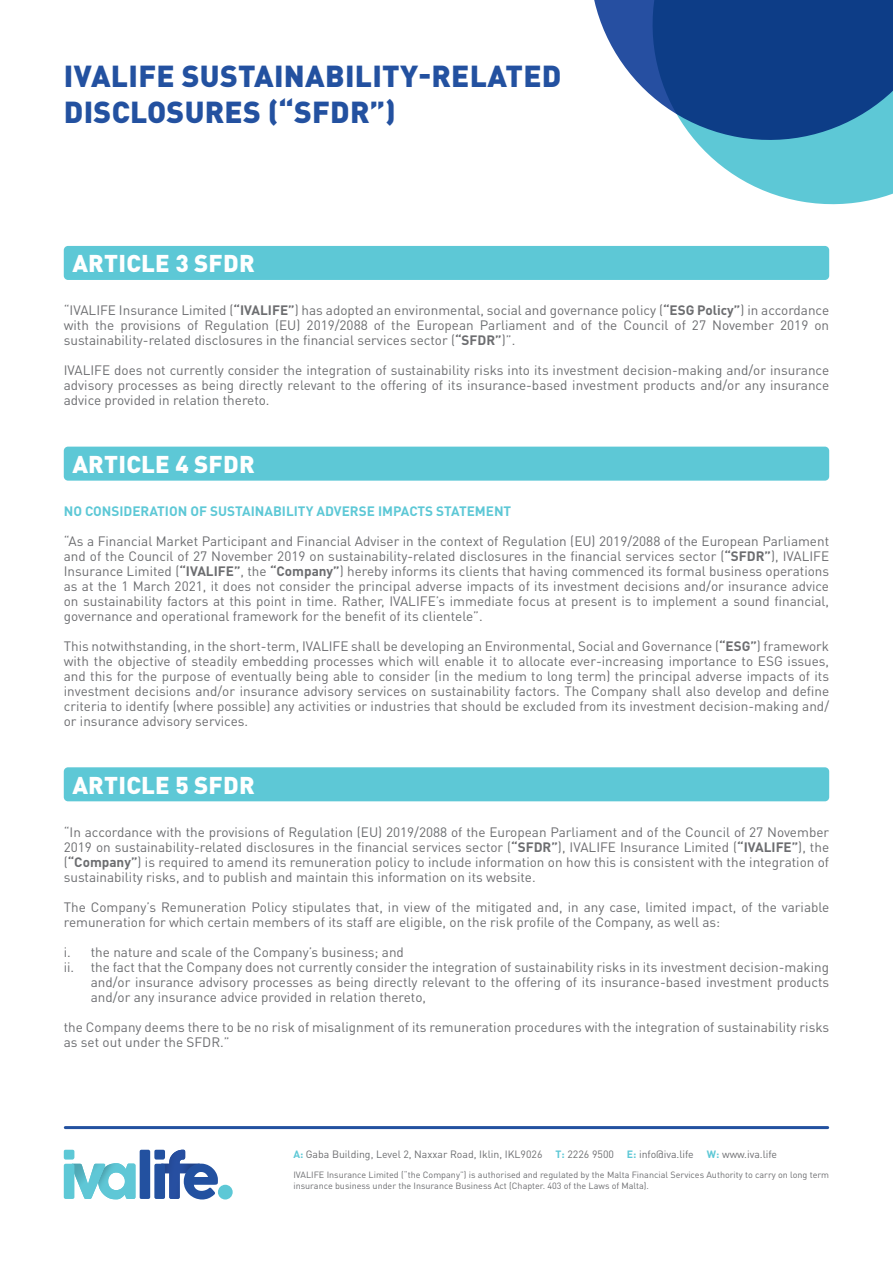
<style>
.page{position:relative;width:893px;height:1263px;background:#fff}
.page>*{position:absolute;margin:0;border:0;box-sizing:border-box;transform-origin:0 0}
.t1{font:900 30px/36px "DIN Pro";letter-spacing:.01em;color:#2351a0}
.t2{font:900 24px "DIN Pro";letter-spacing:.01em;color:#fff}
.t3{font:13.5px/15px "DIN Pro";color:#6c6d70;text-align:justify}
.t4{font:700 13.5px "DIN Pro";color:#5dc8d6}
.t5{font:10.5px "DIN Pro";color:#6c6d70}
.t6{font:9px/10.5px "DIN Pro";color:#6c6d70}
.s1{font-weight:700}
.s2{font-weight:700;color:#5dc8d6}
</style>
<div class="page">
<hr style="left:65px;top:1126px;width:763px;height:3px;background:#2351a0">
<div style="left:218px;top:1185px;width:15px;height:14px;background:#5dc8d6;border-radius:50%"></div>
<svg style="left:64px;top:1150px;width:154px;height:49px"></svg>
<div style="left:64px;top:246px;width:765px;height:34px;background:#5dc8d6;border-radius:4px"></div>
<div style="left:64px;top:447px;width:765px;height:34px;background:#5dc8d6;border-radius:4px"></div>
<div style="left:64px;top:767px;width:765px;height:34px;background:#5dc8d6;border-radius:4px"></div>
<svg style="left:708px;top:154px;width:185px;height:51px;fill:#5dc8d6"></svg>
<svg style="left:594px;top:0;width:299px;height:154px;fill:#0d3d87"></svg>
<p class="t1" style="left:64px;top:57px;width:499px">IVALIFE SUSTAINABILITY-RELATED<br>DISCLOSURES (“SFDR”)</p>
<p class="t2" style="left:72px;top:247px;width:184px">ARTICLE 3 SFDR</p>
<p class="t3" style="left:64px;top:302px;width:767px">“IVALIFE Insurance Limited (<span class="s1">“IVALIFE”</span>) has adopted an environmental, social and governance policy (<span class="s1">“ESG Policy”</span>) in accordance with the provisions of Regulation (EU) 2019/2088 of the European Parliament and of the Council of 27 November 2019 on sustainability-related disclosures in the financial services sector (<span class="s1">“SFDR”</span>)”.</p>
<p class="t3" style="left:64px;top:362px;width:767px">IVALIFE does not currently consider the integration of sustainability risks into its investment decision-making and/or insurance advisory processes as being directly relevant to the offering of its insurance-based investment products and/or any insurance advice provided in relation thereto.</p>
<p class="t2" style="left:72px;top:448px;width:184px">ARTICLE 4 SFDR</p>
<p class="t4" style="left:64px;top:502px;width:449px">NO CONSIDERATION OF SUSTAINABILITY ADVERSE IMPACTS STATEMENT</p>
<p class="t3" style="left:64px;top:533px;width:767px">“As a Financial Market Participant and Financial Adviser in the context of Regulation (EU) 2019/2088 of the European Parliament and of the Council of 27 November 2019 on sustainability-related disclosures in the financial services sector (<span class="s1">“SFDR”</span>), IVALIFE Insurance Limited (<span class="s1">“IVALIFE”</span>, the <span class="s1">“Company”</span>) hereby informs its clients that having commenced its formal business operations as at the 1 March 2021, it does not consider the principal adverse impacts of its investment decisions and/or insurance advice on sustainability factors at this point in time. Rather, IVALIFE’s immediate focus at present is to implement a sound financial, governance and operational framework for the benefit of its clientele”.</p>
<p class="t3" style="left:64px;top:638px;width:767px">This notwithstanding, in the short-term, IVALIFE shall be developing an Environmental, Social and Governance (<span class="s1">“ESG”</span>) framework with the objective of steadily embedding processes which will enable it to allocate ever-increasing importance to ESG issues, and this for the purpose of eventually being able to consider (in the medium to long term) the principal adverse impacts of its investment decisions and/or insurance advisory services on sustainability factors. The Company shall also develop and define criteria to identify (where possible) any activities or industries that should be excluded from its investment decision-making and/ or insurance advisory services.</p>
<p class="t2" style="left:72px;top:768px;width:184px">ARTICLE 5 SFDR</p>
<p class="t3" style="left:64px;top:824px;width:767px">“In accordance with the provisions of Regulation (EU) 2019/2088 of the European Parliament and of the Council of 27 November 2019 on sustainability-related disclosures in the financial services sector (<span class="s1">“SFDR”</span>), IVALIFE Insurance Limited (<span class="s1">“IVALIFE”</span>), the (<span class="s1">“Company”</span>) is required to amend its remuneration policy to include information on how this is consistent with the integration of sustainability risks, and to publish and maintain this information on its website.</p>
<p class="t3" style="left:64px;top:899px;width:767px">The Company’s Remuneration Policy stipulates that, in view of the mitigated and, in any case, limited impact, of the variable remuneration for which certain members of its staff are eligible, on the risk profile of the Company, as well as:</p>
<p class="t3" style="left:64px;top:944px;width:342px">i. the nature and scale of the Company’s business; and</p>
<p class="t3" style="left:91px;top:959px;width:740px;text-indent:-27px">ii. the fact that the Company does not currently consider the integration of sustainability risks in its investment decision-making and/or insurance advisory processes as being directly relevant to the offering of its insurance-based investment products and/or any insurance advice provided in relation thereto,</p>
<p class="t3" style="left:64px;top:1019px;width:767px">the Company deems there to be no risk of misalignment of its remuneration procedures with the integration of sustainability risks as set out under the SFDR.”</p>
<p class="t5" style="left:293px;top:1147px;width:485px"><span class="s2">A:</span> Gaba Building, Level 2, Naxxar Road, Iklin, IKL9026 <span class="s2">T:</span> 2226 9500 <span class="s2">E:</span> info@iva.life <span class="s2">W:</span> www.iva.life</p>
<p class="t6" style="left:293px;top:1169px;width:537px">IVALIFE Insurance Limited (“the Company”) is authorised and regulated by the Malta Financial Services Authority to carry on long term insurance business under the Insurance Business Act (Chapter. 403 of the Laws of Malta).</p>
</div>
